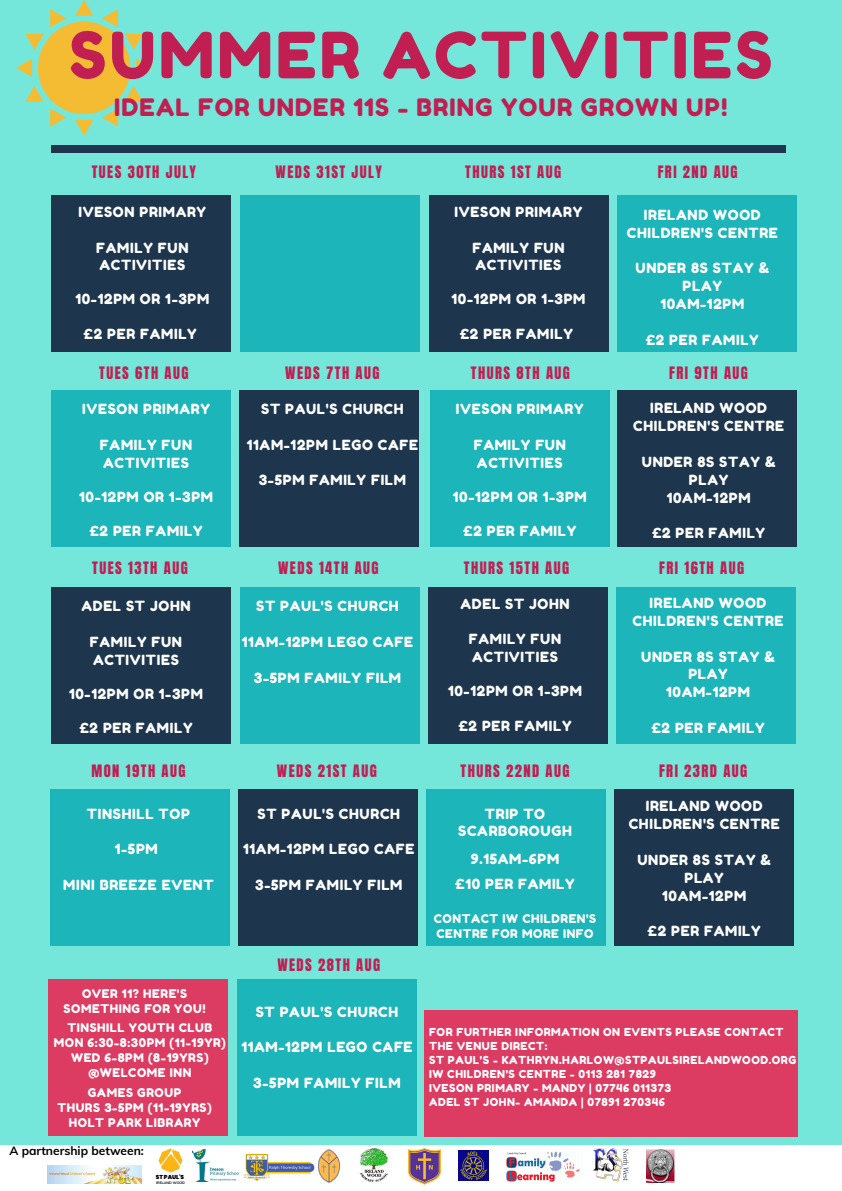
<style>
.page{position:relative;width:842px;height:1191px;background:#fff}
.page>*{position:absolute;margin:0;border:0;box-sizing:border-box;transform-origin:0 0}
.t1{font:63.6px "Fredoka One";letter-spacing:.05em;color:#c11e52}
.t2{font:24px "Fredoka One";letter-spacing:.05em;color:#c11e52}
.t3{font:14.6px "Anton";letter-spacing:.1em;color:#c11e52}
.t4{font:14px/17.8px "Fredoka One";letter-spacing:.05em;color:#fff;text-align:center}
.t5{font:12px/14.7px "Fredoka One";letter-spacing:.05em;color:#fff;text-align:center}
.t6{font:700 12px "Muli";color:#000}
.t7{font:11px/13.9px "Fredoka One";letter-spacing:.05em;color:#fff}
.t8{font:900 5.7px "Poppins";color:#000}
.t9{font:700 3.5px "Muli";color:#000}
</style>
<div class="page">
<div style="left:0;top:0;width:842px;height:1190px;background:#75e6da"></div>
<svg style="left:16px;top:0;width:136px;height:136px"></svg>
<div style="left:51px;top:145px;width:735px;height:8px;background:#1d364e"></div>
<div style="left:429px;top:195px;width:180px;height:157px;background:#1d364e"></div>
<div style="left:618px;top:195px;width:179px;height:157px;background:#1cb5b9"></div>
<div style="left:51px;top:586px;width:180px;height:157px;background:#1d364e"></div>
<div style="left:240px;top:586px;width:180px;height:157px;background:#1cb5b9"></div>
<div style="left:428px;top:586px;width:180px;height:157px;background:#1d364e"></div>
<div style="left:616px;top:586px;width:180px;height:157px;background:#1cb5b9"></div>
<div style="left:430px;top:389px;width:180px;height:157px;background:#1cb5b9"></div>
<div style="left:50px;top:789px;width:180px;height:156px;background:#1cb5b9"></div>
<div style="left:238px;top:789px;width:180px;height:156px;background:#1d364e"></div>
<div style="left:426px;top:789px;width:180px;height:156px;background:#1cb5b9"></div>
<div style="left:615px;top:789px;width:179px;height:156px;background:#1d364e"></div>
<div style="left:237px;top:979px;width:180px;height:156px;background:#1cb5b9"></div>
<div style="left:0;top:1144px;width:842px;height:46px;background:#fff"></div>
<img style="left:192px;top:1149px;width:47px;height:32px">
<img style="left:459px;top:1150px;width:30px;height:30px">
<img style="left:359px;top:1147px;width:30px;height:36px">
<img style="left:409px;top:1148px;width:32px;height:36px">
<img style="left:318px;top:1149px;width:21px;height:32px">
<img style="left:243px;top:1154px;width:72px;height:27px">
<div style="left:51px;top:195px;width:180px;height:157px;background:#1d364e"></div>
<div style="left:240px;top:195px;width:180px;height:157px;background:#1cb5b9"></div>
<div style="left:51px;top:389px;width:180px;height:157px;background:#1cb5b9"></div>
<div style="left:618px;top:389px;width:179px;height:157px;background:#1d364e"></div>
<div style="left:239px;top:389px;width:180px;height:157px;background:#1d364e"></div>
<img style="left:155px;top:1144px;width:30px;height:29px">
<div style="left:425px;top:1010px;width:373px;height:126px;background:#dd3c62"></div>
<img style="left:506px;top:1151px;width:74px;height:30px">
<div style="left:48px;top:979px;width:180px;height:156px;background:#dd3c62"></div>
<img style="left:47px;top:1165px;width:94px;height:18px">
<img style="left:594px;top:1148px;width:34px;height:32px">
<img style="left:647px;top:1149px;width:28px;height:33px">
<h1 class="t1" style="left:69px;top:16px;width:705px">SUMMER ACTIVITIES</h1>
<h2 class="t2" style="left:114px;top:93px;width:615px">IDEAL FOR UNDER 11S - BRING YOUR GROWN UP!</h2>
<p class="t3" style="left:92px;top:161px;width:106px">TUES 30TH JULY</p>
<p class="t3" style="left:276px;top:161px;width:108px">WEDS 31ST JULY</p>
<p class="t3" style="left:465px;top:161px;width:98px">THURS 1ST AUG</p>
<p class="t3" style="left:658px;top:161px;width:82px">FRI 2ND AUG</p>
<p class="t4" style="left:79px;top:203px;width:129px">IVESON PRIMARY</p>
<p class="t4" style="left:96px;top:238px;width:94px;text-align:left">FAMILY FUN<br>ACTIVITIES</p>
<p class="t4" style="left:75px;top:290px;width:135px">10-12PM OR 1-3PM</p>
<p class="t4" style="left:84px;top:324px;width:115px">£2 PER FAMILY</p>
<p class="t4" style="left:455px;top:203px;width:129px">IVESON PRIMARY</p>
<p class="t4" style="left:472px;top:238px;width:94px;text-align:left">FAMILY FUN<br>ACTIVITIES</p>
<p class="t4" style="left:451px;top:290px;width:135px">10-12PM OR 1-3PM</p>
<p class="t4" style="left:460px;top:324px;width:115px">£2 PER FAMILY</p>
<p class="t4" style="left:627px;top:206px;width:153px">IRELAND WOOD<br>CHILDREN'S CENTRE</p>
<p class="t4" style="left:635px;top:259px;width:135px">UNDER 8S STAY &amp;<br>PLAY<br>10AM-12PM</p>
<p class="t4" style="left:646px;top:330px;width:115px">£2 PER FAMILY</p>
<p class="t3" style="left:99px;top:362px;width:91px">TUES 6TH AUG</p>
<p class="t3" style="left:285px;top:362px;width:96px">WEDS 7TH AUG</p>
<p class="t3" style="left:471px;top:362px;width:101px">THURS 8TH AUG</p>
<p class="t3" style="left:669px;top:362px;width:80px">FRI 9TH AUG</p>
<p class="t4" style="left:633px;top:399px;width:153px">IRELAND WOOD<br>CHILDREN'S CENTRE</p>
<p class="t4" style="left:642px;top:453px;width:135px">UNDER 8S STAY &amp;<br>PLAY<br>10AM-12PM</p>
<p class="t4" style="left:652px;top:524px;width:115px">£2 PER FAMILY</p>
<p class="t4" style="left:82px;top:400px;width:129px">IVESON PRIMARY</p>
<p class="t4" style="left:100px;top:435px;width:94px;text-align:left">FAMILY FUN<br>ACTIVITIES</p>
<p class="t4" style="left:79px;top:487px;width:135px">10-12PM OR 1-3PM</p>
<p class="t4" style="left:89px;top:521px;width:115px">£2 PER FAMILY</p>
<p class="t4" style="left:261px;top:400px;width:144px">ST PAUL'S CHURCH</p>
<p class="t4" style="left:247px;top:435px;width:173px">11AM-12PM LEGO CAFE</p>
<p class="t4" style="left:259px;top:471px;width:149px">3-5PM FAMILY FILM</p>
<p class="t4" style="left:456px;top:400px;width:129px">IVESON PRIMARY</p>
<p class="t4" style="left:474px;top:435px;width:94px;text-align:left">FAMILY FUN<br>ACTIVITIES</p>
<p class="t4" style="left:453px;top:487px;width:135px">10-12PM OR 1-3PM</p>
<p class="t4" style="left:463px;top:521px;width:115px">£2 PER FAMILY</p>
<p class="t3" style="left:92px;top:557px;width:97px">TUES 13TH AUG</p>
<p class="t3" style="left:278px;top:557px;width:102px">WEDS 14TH AUG</p>
<p class="t3" style="left:464px;top:557px;width:107px">THURS 15TH AUG</p>
<p class="t3" style="left:659px;top:557px;width:86px">FRI 16TH AUG</p>
<p class="t4" style="left:81px;top:597px;width:111px">ADEL ST JOHN</p>
<p class="t4" style="left:90px;top:633px;width:94px;text-align:left">FAMILY FUN<br>ACTIVITIES</p>
<p class="t4" style="left:69px;top:685px;width:135px">10-12PM OR 1-3PM</p>
<p class="t4" style="left:79px;top:719px;width:115px">£2 PER FAMILY</p>
<p class="t4" style="left:256px;top:597px;width:144px">ST PAUL'S CHURCH</p>
<p class="t4" style="left:242px;top:633px;width:173px">11AM-12PM LEGO CAFE</p>
<p class="t4" style="left:254px;top:668px;width:149px">3-5PM FAMILY FILM</p>
<p class="t4" style="left:460px;top:594px;width:111px">ADEL ST JOHN</p>
<p class="t4" style="left:469px;top:630px;width:94px;text-align:left">FAMILY FUN<br>ACTIVITIES</p>
<p class="t4" style="left:448px;top:682px;width:135px">10-12PM OR 1-3PM</p>
<p class="t4" style="left:458px;top:716px;width:115px">£2 PER FAMILY</p>
<p class="t4" style="left:633px;top:594px;width:153px">IRELAND WOOD<br>CHILDREN'S CENTRE</p>
<p class="t4" style="left:641px;top:647px;width:135px">UNDER 8S STAY &amp;<br>PLAY<br>10AM-12PM</p>
<p class="t4" style="left:651px;top:718px;width:115px">£2 PER FAMILY</p>
<p class="t3" style="left:91px;top:760px;width:96px">MON 19TH AUG</p>
<p class="t3" style="left:277px;top:760px;width:101px">WEDS 21ST AUG</p>
<p class="t3" style="left:461px;top:760px;width:111px">THURS 22ND AUG</p>
<p class="t3" style="left:659px;top:760px;width:90px">FRI 23RD AUG</p>
<p class="t4" style="left:87px;top:804px;width:104px">TINSHILL TOP</p>
<p class="t4" style="left:115px;top:840px;width:44px">1-5PM</p>
<p class="t4" style="left:63px;top:875px;width:152px">MINI BREEZE EVENT</p>
<p class="t5" style="left:64px;top:985px;width:143px">OVER 11? HERE'S<br>SOMETHING FOR YOU!</p>
<p class="t5" style="left:54px;top:1020px;width:174px">TINSHILL YOUTH CLUB<br>MON 6:30-8:30PM (11-19YR)<br>WED 6-8PM (8-19YRS) @WELCOME INN</p>
<p class="t5" style="left:57px;top:1085px;width:156px">GAMES GROUP<br>THURS 3-5PM (11-19YRS)<br>HOLT PARK LIBRARY</p>
<p class="t6" style="left:10px;top:1142px;width:136px">A partnership between:</p>
<p class="t8" style="left:156px;top:1173px;width:30px">ST PAUL'S</p>
<p class="t9" style="left:156px;top:1180px;width:30px">IRELAND WOOD</p>
<p class="t4" style="left:258px;top:804px;width:144px">ST PAUL'S CHURCH</p>
<p class="t4" style="left:243px;top:840px;width:173px">11AM-12PM LEGO CAFE</p>
<p class="t4" style="left:255px;top:875px;width:149px">3-5PM FAMILY FILM</p>
<p class="t3" style="left:277px;top:954px;width:104px">WEDS 28TH AUG</p>
<p class="t4" style="left:256px;top:1002px;width:144px">ST PAUL'S CHURCH</p>
<p class="t4" style="left:241px;top:1038px;width:173px">11AM-12PM LEGO CAFE</p>
<p class="t4" style="left:253px;top:1073px;width:149px">3-5PM FAMILY FILM</p>
<p class="t4" style="left:458px;top:804px;width:115px">TRIP TO<br>SCARBOROUGH</p>
<p class="t4" style="left:455px;top:846px;width:121px;line-height:24.7px">9.15AM-6PM<br>£10 PER FAMILY</p>
<p class="t5" style="left:434px;top:911px;width:164px;text-align:left">CONTACT IW CHILDREN'S<br>CENTRE FOR MORE INFO</p>
<p class="t4" style="left:629px;top:797px;width:153px">IRELAND WOOD<br>CHILDREN'S CENTRE</p>
<p class="t4" style="left:637px;top:850px;width:135px">UNDER 8S STAY &amp;<br>PLAY<br>10AM-12PM</p>
<p class="t4" style="left:648px;top:922px;width:115px">£2 PER FAMILY</p>
<p class="t7" style="left:429px;top:1024px;width:369px">FOR FURTHER INFORMATION ON EVENTS PLEASE CONTACT THE VENUE DIRECT:<br>ST PAUL'S - KATHRYN.HARLOW@STPAULSIRELANDWOOD.ORG IW CHILDREN'S CENTRE - 0113 281 7829<br>IVESON PRIMARY - MANDY | 07746 011373<br>ADEL ST JOHN- AMANDA | 07891 270346</p>
</div>
